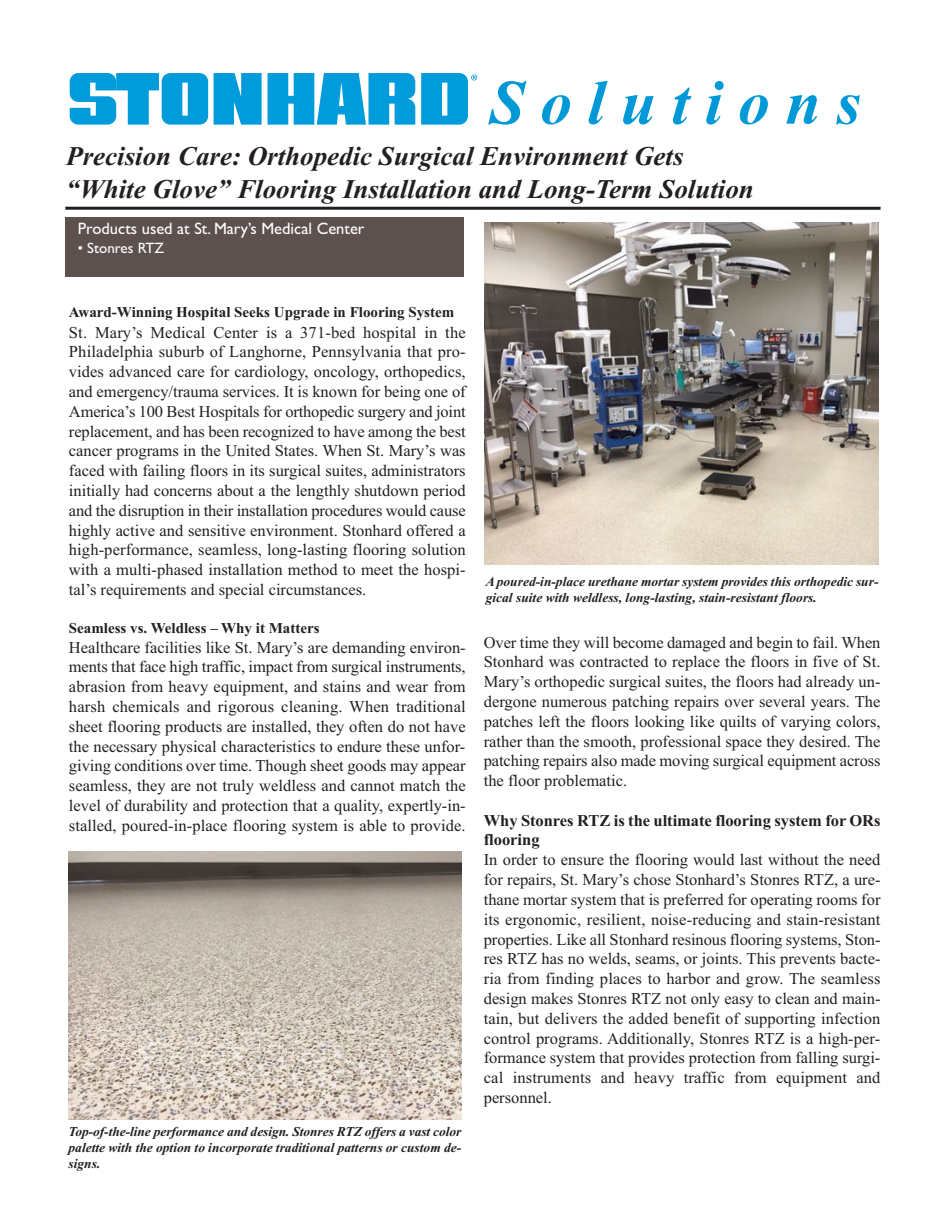
<style>
.page{position:relative;width:945px;height:1215px;background:#fff}
.page>*{position:absolute;margin:0;border:0;box-sizing:border-box;transform-origin:0 0}
.t1{font:italic 700 63px "Times New Roman";letter-spacing:.25em;color:#0099d8}
.t2{font:italic 700 27px/32.4px "Times New Roman";color:#231f20}
.t3{font:16.5px/19.8px "Times New Roman";color:#231f20;text-align:justify}
.t4{font:700 16.5px/19.8px "Times New Roman";letter-spacing:-.005em;color:#231f20}
.t5{font:16.5px "Gill Sans";color:#fff}
.t6{font:700 15px "Times New Roman";color:#231f20}
.t7{font:15px "Gill Sans";color:#fff}
.t8{font:italic 700 13.5px/16.2px "Times New Roman";color:#231f20;text-align:justify}
</style>
<div class="page">
<img style="left:68px;top:852px;width:394px;height:267px">
<svg style="left:214px;top:73px;width:48px;height:52px;background:#14a3dc"></svg>
<svg style="left:268px;top:73px;width:147px;height:52px;background:#2aabe0"></svg>
<svg style="left:70px;top:73px;width:138px;height:52px"></svg>
<svg style="left:421px;top:73px;width:56px;height:52px"></svg>
<hr style="left:65px;top:207px;width:816px;height:3px;background:#231f20">
<div style="left:65px;top:217px;width:399px;height:60px;background:#5d514e"></div>
<img style="left:485px;top:223px;width:394px;height:341px">
<h1 class="t1" style="left:490px;top:65px;width:373px">Solutions</h1>
<h2 class="t2" style="left:66px;top:140px;width:689px">Precision Care: Orthopedic Surgical Environment Gets “White Glove” Flooring Installation and Long-Term Solution</h2>
<p class="t5" style="left:78px;top:219px;width:288px">Products used at St. Mary’s Medical Center</p>
<p class="t7" style="left:78px;top:239px;width:88px">• Stonres RTZ</p>
<p class="t6" style="left:69px;top:304px;width:387px">Award-Winning Hospital Seeks Upgrade in Flooring System</p>
<p class="t3" style="left:69px;top:322px;width:398px">St. Mary’s Medical Center is a 371-bed hospital in the Philadelphia suburb of Langhorne, Pennsylvania that pro&shy;vides advanced care for cardiology, oncology, orthopedics, and emergency/trauma services. It is known for being one of America’s 100 Best Hospitals for orthopedic surgery and joint replacement, and has been recognized to have among the best cancer programs in the United States. When St. Mary’s was faced with failing floors in its surgical suites, administrators initially had concerns about a the lengthly shutdown period and the disruption in their installation procedures would cause highly active and sensitive environment. Stonhard offered a high-performance, seamless, long-lasting flooring solution with a multi-phased installation method to meet the hospi&shy;tal’s requirements and special circumstances.</p>
<p class="t6" style="left:69px;top:619px;width:252px">Seamless vs. Weldless – Why it Matters</p>
<p class="t3" style="left:69px;top:637px;width:398px">Healthcare facilities like St. Mary’s are demanding environ&shy;ments that face high traffic, impact from surgical instruments, abrasion from heavy equipment, and stains and wear from harsh chemicals and rigorous cleaning. When traditional sheet flooring products are installed, they often do not have the necessary physical characteristics to endure these unfor&shy;giving conditions over time. Though sheet goods may appear seamless, they are not truly weldless and cannot match the level of durability and protection that a quality, expertly-in&shy;stalled, poured-in-place flooring system is able to provide.</p>
<p class="t3" style="left:484px;top:632px;width:398px">Over time they will become damaged and begin to fail. When Stonhard was contracted to replace the floors in five of St.<br>Mary’s orthopedic surgical suites, the floors had already un&shy;dergone numerous patching repairs over several years. The patches left the floors looking like quilts of varying colors, rather than the smooth, professional space they desired. The patching repairs also made moving surgical equipment across the floor problematic.</p>
<p class="t8" style="left:486px;top:573px;width:393px">A poured-in-place urethane mortar system provides this orthopedic sur&shy;gical suite with weldless, long-lasting, stain-resistant floors.</p>
<p class="t4" style="left:484px;top:810px;width:398px">Why Stonres RTZ is the ultimate flooring system for ORs flooring</p>
<p class="t3" style="left:484px;top:850px;width:398px">In order to ensure the flooring would last without the need for repairs, St. Mary’s chose Stonhard’s Stonres RTZ, a ure&shy;thane mortar system that is preferred for operating rooms for its ergonomic, resilient, noise-reducing and stain-resistant properties. Like all Stonhard resinous flooring systems, Ston&shy;res RTZ has no welds, seams, or joints. This prevents bacte&shy;ria from finding places to harbor and grow. The seamless design makes Stonres RTZ not only easy to clean and main&shy;tain, but delivers the added benefit of supporting infection control programs. Additionally, Stonres RTZ is a high-per&shy;formance system that provides protection from falling surgi&shy;cal instruments and heavy traffic from equipment and personnel.</p>
<p class="t8" style="left:69px;top:1123px;width:394px">Top-of-the-line performance and design. Stonres RTZ offers a vast color palette with the option to incorporate traditional patterns or custom de&shy;signs.</p>
</div>
